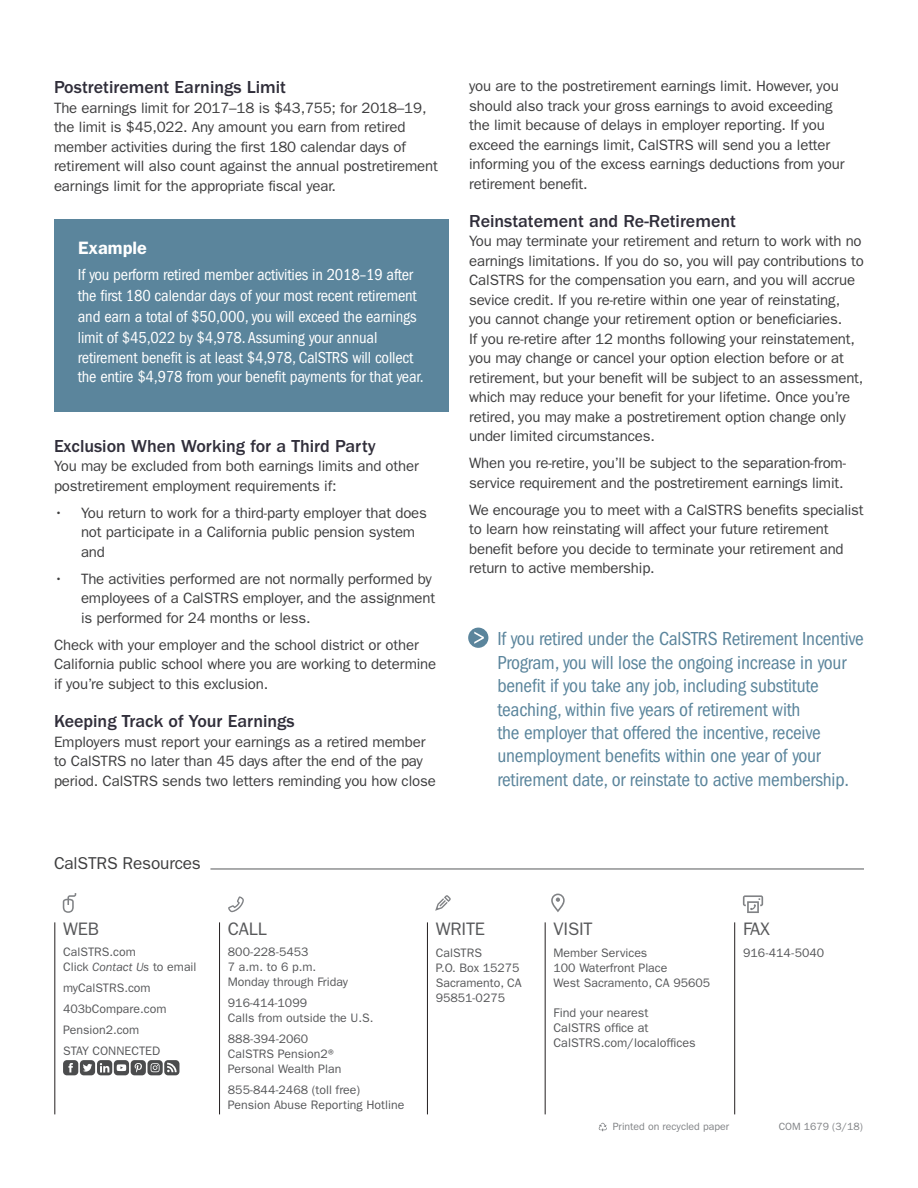
<style>
.page{position:relative;width:918px;height:1188px;background:#fff}
.page>*{position:absolute;margin:0;border:0;box-sizing:border-box;transform-origin:0 0}
.call_out{font:condensed 19.5px/23.4px "ITC Franklin Gothic Std";letter-spacing:-.01em;color:#5b859c}
.contacts{font:18.15px "ITC Franklin Gothic Std";letter-spacing:-.01em;color:#57585a}
.Header_3_-_Green{font:500 18px "ITC Franklin Gothic Std";color:#302e3a}
.Header_3_-_Blue{font:600 18px "ITC Franklin Gothic Std";color:#fff}
.Body{font:17.25px "ITC Franklin Gothic Std";letter-spacing:-.01em;color:#3e3e3f}
.Body-2{font:condensed 16.5px/21px "ITC Franklin Gothic Std";letter-spacing:-.01em;color:#fff}
.Body-3{font:15px/19.5px "ITC Franklin Gothic Std";letter-spacing:-.01em;color:#3e3e3f}
.Resourcecontact_db{font:12.6px/15px "ITC Franklin Gothic Std";color:#57585a}
.contact_info{font:12.3px/15px "ITC Franklin Gothic Std";color:#57585a}
.t1{font:10.5px "ITC Franklin Gothic Std";color:#808285}
.s1{font-style:italic}
</style>
<div class="page">
<hr style="left:55px;top:922px;width:1px;height:192px;background:#231f20">
<hr style="left:219px;top:922px;width:1px;height:192px;background:#231f20">
<hr style="left:427px;top:922px;width:1px;height:192px;background:#231f20">
<hr style="left:545px;top:922px;width:1px;height:192px;background:#231f20">
<hr style="left:734px;top:922px;width:1px;height:192px;background:#231f20">
<svg style="left:63px;top:893px;width:13px;height:20px"></svg>
<svg style="left:228px;top:896px;width:16px;height:16px"></svg>
<svg style="left:435px;top:895px;width:16px;height:16px"></svg>
<svg style="left:551px;top:894px;width:14px;height:18px"></svg>
<svg style="left:743px;top:895px;width:20px;height:18px"></svg>
<svg style="left:599px;top:1123px;width:8px;height:8px"></svg>
<hr style="left:210px;top:869px;width:654px;height:1px;background:#57585a">
<div style="left:468px;top:628px;width:20px;height:20px;background:#5b859c;border-radius:50%"></div>
<svg style="left:474px;top:632px;width:10px;height:12px"></svg>
<div style="left:54px;top:220px;width:395px;height:192px;background:#5b859c"></div>
<svg style="left:63px;top:1060px;width:116px;height:15px"></svg>
<p class="Header_3_-_Green" style="left:54px;top:77px;width:234px">Postretirement Earnings Limit</p>
<p class="Body-3" style="left:54px;top:98px;width:385px">The earnings limit for 2017–18 is $43,755; for 2018–19, the limit is $45,022. Any amount you earn from retired member activities during the first 180 calendar days of retirement will also count against the annual postretirement earnings limit for the appropriate fiscal year.</p>
<p class="Header_3_-_Blue" style="left:78px;top:237px;width:70px">Example</p>
<p class="Body-2" style="left:78px;top:265px;width:340px">If you perform retired member activities in 2018–19 after the first 180 calendar days of your most recent retirement and earn a total of $50,000, you will exceed the earnings limit of $45,022 by $4,978. Assuming your annual</p>
<p class="Body-2" style="left:78px;top:348px;width:347px;line-height:19.5px">retirement benefit is at least $4,978, CalSTRS will collect the entire $4,978 from your benefit payments for that year.</p>
<p class="Header_3_-_Green" style="left:54px;top:436px;width:323px">Exclusion When Working for a Third Party</p>
<p class="Body-3" style="left:54px;top:457px;width:366px">You may be excluded from both earnings limits and other postretirement employment requirements if:</p>
<p class="Body-3" style="left:81px;top:503px;width:348px;text-indent:-27px">• You return to work for a third-party employer that does not participate in a California public pension system and</p>
<p class="Body-3" style="left:81px;top:569px;width:356px;text-indent:-27px">• The activities performed are not normally performed by employees of a CalSTRS employer, and the assignment is performed for 24 months or less.</p>
<p class="Body-3" style="left:54px;top:635px;width:384px">Check with your employer and the school district or other<br>California public school where you are working to determine if you’re subject to this exclusion.</p>
<p class="Header_3_-_Green" style="left:54px;top:711px;width:242px">Keeping Track of Your Earnings</p>
<p class="Body-3" style="left:54px;top:732px;width:383px">Employers must report your earnings as a retired member to CalSTRS no later than 45 days after the end of the pay period. CalSTRS sends two letters reminding you how close</p>
<p class="Body" style="left:54px;top:854px;width:148px">CalSTRS Resources</p>
<p class="Body-3" style="left:469px;top:76px;width:377px">you are to the postretirement earnings limit. However, you should also track your gross earnings to avoid exceeding the limit because of delays in employer reporting. If you exceed the earnings limit, CalSTRS will send you a letter informing you of the excess earnings deductions from your retirement benefit.</p>
<p class="Header_3_-_Green" style="left:469px;top:211px;width:268px">Reinstatement and Re-Retirement</p>
<p class="Body-3" style="left:469px;top:232px;width:396px">You may terminate your retirement and return to work with no earnings limitations. If you do so, you will pay contributions to CalSTRS for the compensation you earn, and you will accrue sevice credit. If you re-retire within one year of reinstating, you cannot change your retirement option or beneficiaries.<br>If you re-retire after 12 months following your reinstatement, you may change or cancel your option election before or at retirement, but your benefit will be subject to an assessment, which may reduce your benefit for your lifetime. Once you’re retired, you may make a postretirement option change only under limited circumstances.</p>
<p class="Body-3" style="left:469px;top:454px;width:378px">When you re-retire, you’ll be subject to the separation-from&shy;service requirement and the postretirement earnings limit.</p>
<p class="Body-3" style="left:469px;top:500px;width:396px">We encourage you to meet with a CalSTRS benefits specialist to learn how reinstating will affect your future retirement benefit before you decide to terminate your retirement and return to active membership.</p>
<p class="call_out" style="left:497px;top:627px;width:368px">If you retired under the CalSTRS Retirement Incentive Program, you will lose the ongoing increase in your benefit if you take any job, including substitute teaching, within five years of retirement with<br>the employer that offered the incentive, receive unemployment benefits within one year of your retirement date, or reinstate to active membership.</p>
<p class="contacts" style="left:63px;top:918px;width:37px">WEB</p>
<p class="contact_info" style="left:63px;top:944px;width:135px">CalSTRS.com<br>Click <span class="s1">Contact Us</span> to email</p>
<p class="contact_info" style="left:63px;top:980px;width:89px">myCalSTRS.com</p>
<p class="contact_info" style="left:63px;top:1001px;width:105px">403bCompare.com</p>
<p class="contact_info" style="left:63px;top:1022px;width:78px">Pension2.com</p>
<p class="contact_info" style="left:63px;top:1043px;width:99px">STAY CONNECTED</p>
<p class="contacts" style="left:228px;top:918px;width:40px">CALL</p>
<p class="contact_info" style="left:228px;top:944px;width:122px">800-228-5453<br>7 a.m. to 6 p.m.<br>Monday through Friday</p>
<p class="contact_info" style="left:228px;top:995px;width:147px">916-414-1099<br>Calls from outside the U.S.</p>
<p class="contact_info" style="left:228px;top:1031px;width:115px">888-394-2060<br>CalSTRS Pension2®<br>Personal Wealth Plan</p>
<p class="contact_info" style="left:228px;top:1082px;width:178px">855-844-2468 (toll free)<br>Pension Abuse Reporting Hotline</p>
<p class="contacts" style="left:436px;top:918px;width:51px">WRITE</p>
<p class="contact_info" style="left:436px;top:945px;width:48px">CalSTRS</p>
<p class="contact_info" style="left:436px;top:960px;width:85px">P.O. Box 15275</p>
<p class="contact_info" style="left:436px;top:975px;width:87px">Sacramento, CA<br>95851-0275</p>
<p class="contacts" style="left:554px;top:918px;width:41px">VISIT</p>
<p class="contact_info" style="left:554px;top:945px;width:95px">Member Services</p>
<p class="contact_info" style="left:554px;top:960px;width:115px">100 Waterfront Place</p>
<p class="contact_info" style="left:554px;top:975px;width:158px">West Sacramento, CA 95605</p>
<p class="Resourcecontact_db" style="left:554px;top:1005px;width:144px">Find your nearest<br>CalSTRS office at<br>CalSTRS.com/localoffices</p>
<p class="contacts" style="left:743px;top:918px;width:29px">FAX</p>
<p class="contact_info" style="left:743px;top:945px;width:83px">916-414-5040</p>
<p class="t1" style="left:613px;top:1121px;width:118px">Printed on recycled paper</p>
<p class="t1" style="left:779px;top:1121px;width:86px">COM 1679 (3/18)</p>
</div>
